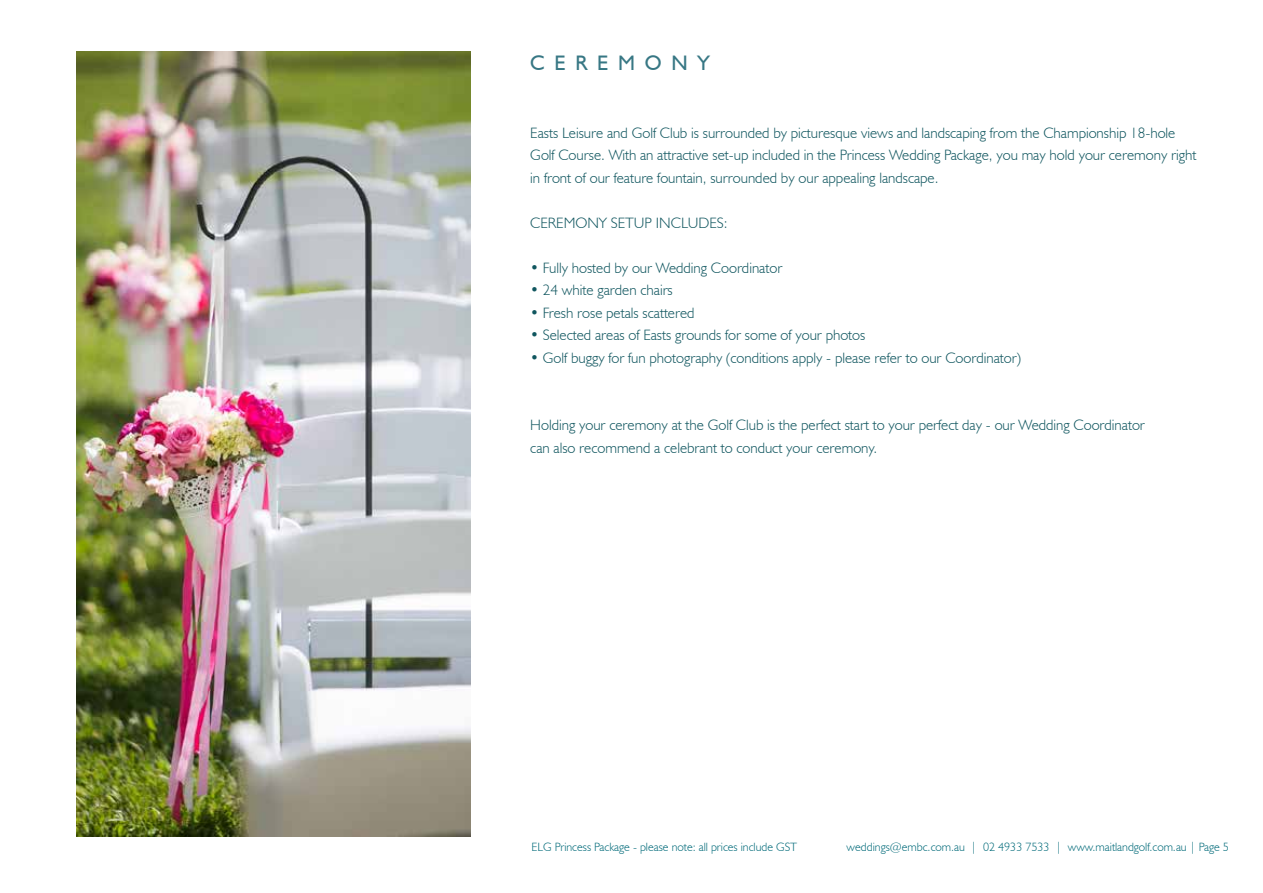
<style>
.page{position:relative;width:1263px;height:893px;background:#fff}
.page>*{position:absolute;margin:0;border:0;box-sizing:border-box;transform-origin:0 0}
.t1{font:21px "Humanist 521 BT";color:#377784}
.t2{font:300 15px/22.5px "Humanist 521 BT";color:#10565f}
.t3{font:300 12px "Humanist 521 BT";color:#006a79}
</style>
<div class="page">
<img style="left:77px;top:52px;width:394px;height:785px">
<h1 class="t1" style="left:530px;top:50px;width:43px">C ERE</h1>
<h1 class="t1" style="left:618px;top:50px;width:93px">MON Y</h1>
<p class="t2" style="left:530px;top:121px;width:668px">Easts Leisure and Golf Club is surrounded by picturesque views and landscaping from the Championship 18-hole<br>Golf Course. With an attractive set-up included in the Princess Wedding Package, you may hold your ceremony right in front of our feature fountain, surrounded by our appealing landscape.</p>
<p class="t2" style="left:530px;top:211px;width:21px">Ceremony</p>
<p class="t2" style="left:611px;top:211px;width:54px">setupincl</p>
<p class="t2" style="left:688px;top:211px;width:41px">udes:</p>
<p class="t2" style="left:530px;top:256px;width:254px">• Fully hosted by our Wedding Coordinator</p>
<p class="t2" style="left:530px;top:278px;width:144px">• 24 white garden chairs</p>
<p class="t2" style="left:530px;top:301px;width:166px">• Fresh rose petals scattered</p>
<p class="t2" style="left:530px;top:323px;width:337px">• Selected areas of Easts grounds for some of your photos</p>
<p class="t2" style="left:530px;top:346px;width:492px">• Golf buggy for fun photography (conditions apply - please refer to our Coordinator)</p>
<p class="t2" style="left:530px;top:413px;width:616px">H olding your ceremony at the Golf Club is the perfect start to your perfect day - our Wedding Coordinator can also recommend a celebrant to conduct your ceremony.</p>
<p class="t3" style="left:531px;top:840px;width:267px">ELG Princess Package - please note: all prices include GST</p>
<p class="t3" style="left:847px;top:840px;width:384px">weddings@embc.com.au | 02 4933 7533 | www.maitlandgolf.com.au | Page 5</p>
</div>
